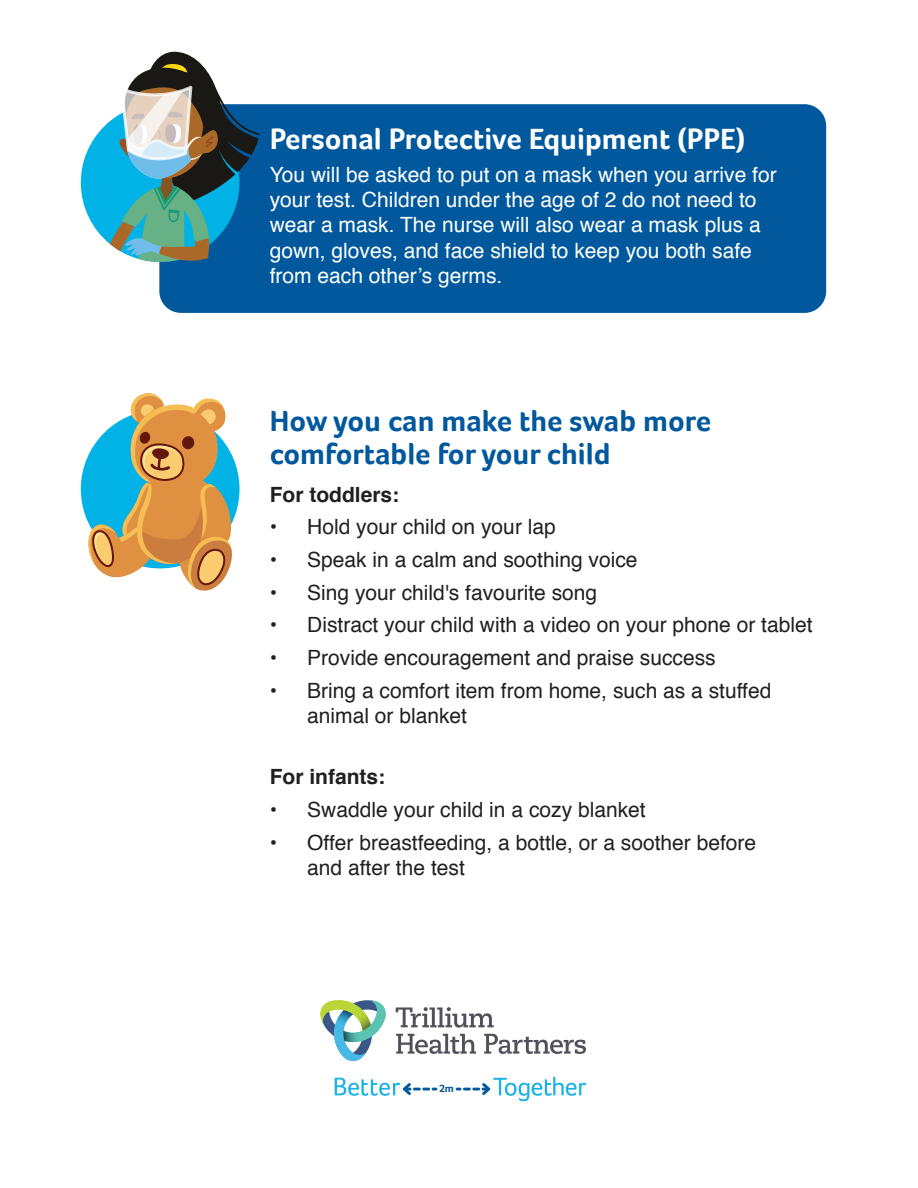
<style>
.page{position:relative;width:918px;height:1188px;background:#fff}
.page>*{position:absolute;margin:0;border:0;box-sizing:border-box;transform-origin:0 0}
.t1{font:700 30px/33px "Foco";color:#01589c}
.t2{font:700 30px "Foco";color:#fff}
.t3{font:21px/25.2px "Helvetica";color:#231f20}
.t4{font:21px/25.2px "Helvetica";color:#fff}
.t5{font:700 21px "Helvetica";color:#231f20}
.t6{font:700 10.95px "Foco";color:#01589c}
</style>
<div class="page">
<div style="left:159px;top:104px;width:667px;height:209px;background:#01589c;border-radius:22px"></div>
<svg style="left:396px;top:1007px;width:98px;height:21px"></svg>
<svg style="left:396px;top:1034px;width:80px;height:20px"></svg>
<svg style="left:484px;top:1034px;width:102px;height:20px"></svg>
<svg style="left:328px;top:1031px;width:43px;height:20px"></svg>
<img style="left:334px;top:1031px;width:33px;height:30px">
<img style="left:343px;top:1000px;width:43px;height:42px">
<img style="left:320px;top:1000px;width:51px;height:31px">
<svg style="left:456px;top:1077px;width:130px;height:24px"></svg>
<svg style="left:335px;top:1078px;width:102px;height:18px"></svg>
<svg style="left:81px;top:51px;width:179px;height:212px"></svg>
<svg style="left:81px;top:393px;width:159px;height:198px"></svg>
<h1 class="t2" style="left:270px;top:122px;width:477px">Personal Protective Equipment (PPE)</h1>
<p class="t4" style="left:270px;top:163px;width:508px">You will be asked to put on a mask when you arrive for your test. Children under the age of 2 do not need to wear a mask. The nurse will also wear a mask plus a gown, gloves, and face shield to keep you both safe from each other’s germs.</p>
<h1 class="t1" style="left:270px;top:405px;width:443px">How you can make the swab more comfortable for your child</h1>
<p class="t5" style="left:270px;top:477px;width:131px">For toddlers:</p>
<p class="t3" style="left:270px;top:515px;width:288px">• Hold your child on your lap</p>
<p class="t3" style="left:270px;top:548px;width:369px">• Speak in a calm and soothing voice</p>
<p class="t3" style="left:270px;top:580px;width:329px">• Sing your child's favourite song</p>
<p class="t3" style="left:270px;top:613px;width:544px">• Distract your child with a video on your phone or tablet</p>
<p class="t3" style="left:270px;top:646px;width:448px">• Provide encouragement and praise success</p>
<p class="t3" style="left:307px;top:679px;width:466px;text-indent:-38px">• Bring a comfort item from home, such as a stuffed animal or blanket</p>
<p class="t5" style="left:270px;top:760px;width:117px">For infants:</p>
<p class="t3" style="left:270px;top:798px;width:377px">• Swaddle your child in a cozy blanket</p>
<p class="t3" style="left:307px;top:830px;width:451px;text-indent:-38px">• Offer breastfeeding, a bottle, or a soother before and after the test</p>
<p class="t6" style="left:439px;top:1082px;width:16px">2m</p>
</div>
